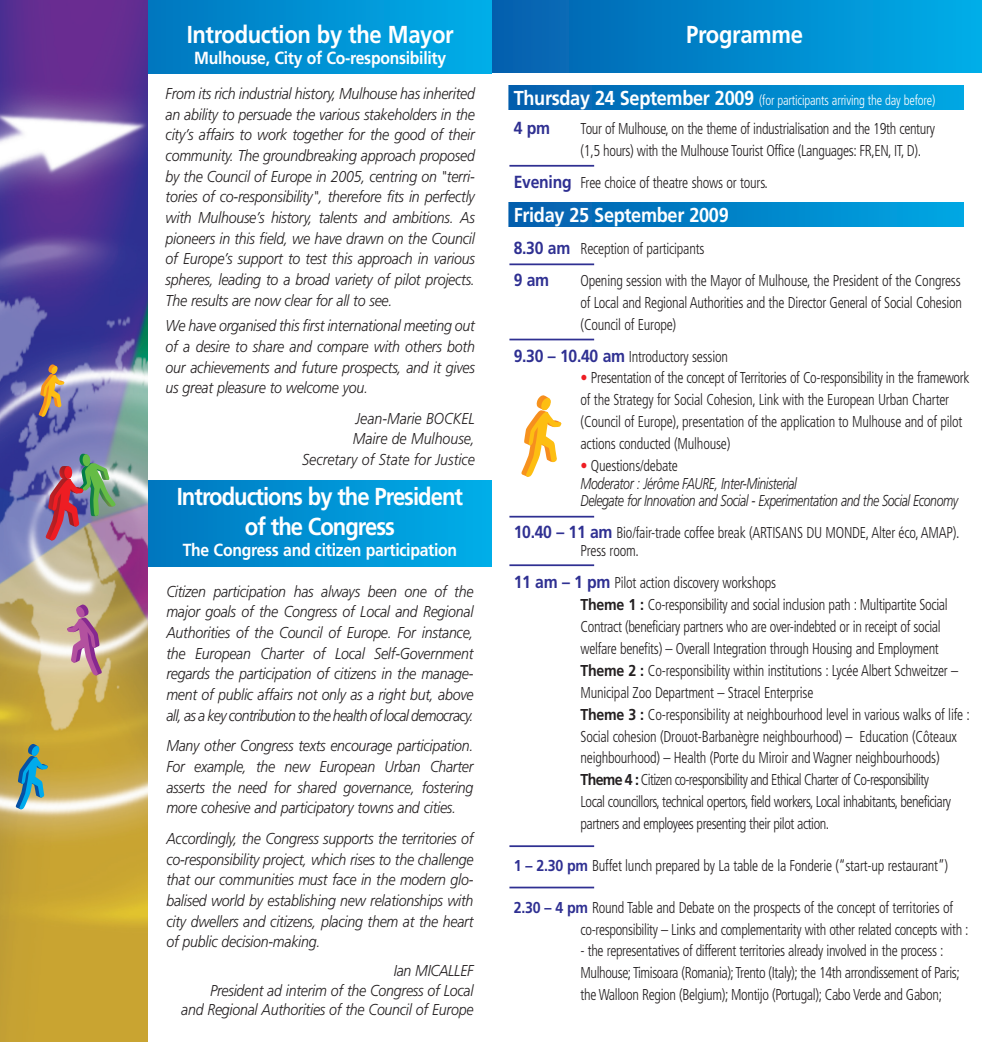
<style>
.page{position:relative;width:982px;height:1042px;background:#fff}
.page>*{position:absolute;margin:0;border:0;box-sizing:border-box;transform-origin:0 0}
.t1{font:700 24.5px/29.8px "Frutiger";letter-spacing:-.045em;color:#fff;text-align:center;scale:.9 1}
.t2{font:700 24.5px "Frutiger";letter-spacing:-.015em;color:#fff;scale:.9 1}
.t3{font:700 20.12px "Frutiger";letter-spacing:-.015em;color:#fff;scale:.9 1}
.t4{font:700 17.5px "Frutiger";letter-spacing:-.015em;color:#fff;scale:.9 1}
.t5{font:700 17.5px "Frutiger";color:#2f3092;scale:.9 1}
.t6{font:300 condensed 15.75px/21.9px "Frutiger";letter-spacing:-.02em;color:#231f20;scale:.9 1}
.t7{font:italic 300 15.75px/20.7px "Frutiger";letter-spacing:-.015em;color:#231f20;text-align:justify;scale:.9 1}
.t8{font:italic 300 15.75px/17.5px "Frutiger";letter-spacing:-.035em;color:#231f20;scale:.78 1}
.t9{font:300 condensed 14px "Frutiger";letter-spacing:-.015em;color:#fff;scale:.9 1}
.s1{font-weight:700;font-stretch:normal;font-size:20.12px}
.s2{font-weight:700;font-stretch:normal;font-size:17.5px;color:#2f3092}
.s3{color:#ee1d23}
.s4{font-style:normal;font-stretch:condensed;color:#ee1d23}
.s5{font-style:normal;font-stretch:condensed}
.s6{font-weight:700;font-stretch:normal}
.s7{font-weight:700;font-stretch:normal;color:#2f3092}
</style>
<div class="page">
<div style="left:508px;top:202px;width:455px;height:24px;background:linear-gradient(to right,#045dac,#00a7e4)"></div>
<div style="left:508px;top:86px;width:456px;height:24px;background:linear-gradient(to right,#045dac,#00a7e4)"></div>
<div style="left:491px;top:0;width:491px;height:73px;background:linear-gradient(to right,#045ead,#00aee9)"></div>
<svg style="left:521px;top:395px;width:41px;height:82px"></svg>
<hr style="left:509px;top:165px;width:85px;height:2px;background:#2f3092">
<hr style="left:509px;top:263px;width:85px;height:2px;background:#2f3092">
<hr style="left:509px;top:338px;width:85px;height:2px;background:#2f3092">
<hr style="left:509px;top:515px;width:85px;height:2px;background:#2f3092">
<hr style="left:509px;top:564px;width:85px;height:2px;background:#2f3092">
<hr style="left:509px;top:845px;width:85px;height:1px;background:#2f3092">
<hr style="left:509px;top:886px;width:85px;height:2px;background:#2f3092">
<svg style="left:148px;top:480px;width:343px;height:86px;background:#0091d3"></svg>
<svg style="left:148px;top:0;width:343px;height:73px;background:#0092d3"></svg>
<img style="left:0;top:0;width:148px;height:1041px">
<img style="left:44px;top:453px;width:72px;height:88px">
<div style="left:82px;top:454px;width:9px;height:12px;background:#65bc46;border-radius:50%"></div>
<svg style="left:66px;top:603px;width:37px;height:72px;background:#c1909a"></svg>
<svg style="left:38px;top:364px;width:27px;height:53px"></svg>
<svg style="left:15px;top:743px;width:33px;height:66px;background:#78a18f"></svg>
<h1 class="t2" style="left:187px;top:25px;width:298px">Introduction by the Mayor</h1>
<p class="t4" style="left:194px;top:51px;width:281px">Mulhouse, City of Co-responsibility</p>
<p class="t7" style="left:166px;top:84px;width:345px">From its rich industrial history, Mulhouse has inherited an ability to persuade the various stakeholders in the city’s affairs to work together for the good of their community. The groundbreaking approach proposed by the Council of Europe in 2005, centring on "terri&shy;tories of co-responsibility", therefore fits in perfectly with Mulhouse’s history, talents and ambitions. As pioneers in this field, we have drawn on the Council of Europe’s support to test this approach in various spheres, leading to a broad variety of pilot projects.<br>The results are now clear for all to see.</p>
<p class="t7" style="left:166px;top:316px;width:345px">We have organised this first international meeting out of a desire to share and compare with others both our achievements and future prospects, and it gives us great pleasure to welcome you.</p>
<p class="t7" style="left:302px;top:409px;width:193px;text-align:right">Jean-Marie BOCKEL<br>Maire de Mulhouse,<br>Secretary of State for Justice</p>
<h1 class="t1" style="left:177px;top:484px;width:319px">Introductions by the President of the Congress</h1>
<p class="t4" style="left:183px;top:543px;width:306px">The Congress and citizen participation</p>
<p class="t7" style="left:166px;top:582px;width:343px">Citizen participation has always been one of the major goals of the Congress of Local and Regional Authorities of the Council of Europe. For instance, the European Charter of Local Self-Government regards the participation of citizens in the manage&shy;ment of public affairs not only as a right but, above all, as a key contribution to the health of local democracy.</p>
<p class="t7" style="left:166px;top:736px;width:343px">Many other Congress texts encourage participation.<br>For example, the new European Urban Charter asserts the need for shared governance, fostering more cohesive and participatory towns and cities.</p>
<p class="t7" style="left:166px;top:829px;width:343px">Accordingly, the Congress supports the territories of co-responsibility project, which rises to the challenge that our communities must face in the modern glo&shy;balised world by establishing new relationships with city dwellers and citizens, placing them at the heart of public decision-making.</p>
<p class="t7" style="left:181px;top:962px;width:326px;line-height:19.2px;text-align:right">Ian MICALLEF<br>President ad interim of the Congress of Local<br>and Regional Authorities of the Council of Europe</p>
<h1 class="t2" style="left:686px;top:25px;width:131px">Programme</h1>
<p class="t9" style="left:514px;top:95px;width:470px"><span class="s1">Thursday 24 September 2009</span> (for participants arriving the day before)</p>
<p class="t5" style="left:514px;top:121px;width:42px">4 pm</p>
<p class="t6" style="left:580px;top:119px;width:395px">Tour of Mulhouse, on the theme of industrialisation and the 19th century (1,5 hours) with the Mulhouse Tourist Office (Languages: FR,EN, IT, D).</p>
<p class="t6" style="left:514px;top:173px;width:284px"><span class="s2">Evening</span> Free choice of theatre shows or tours.</p>
<p class="t3" style="left:514px;top:207px;width:240px">Friday 25 September 2009</p>
<p class="t6" style="left:514px;top:239px;width:213px"><span class="s2">8.30 am</span> Reception of participants</p>
<p class="t5" style="left:514px;top:273px;width:41px">9 am</p>
<p class="t6" style="left:580px;top:271px;width:425px;text-align:justify">Opening session with the Mayor of Mulhouse, the President of the Congress of Local and Regional Authorities and the Director General of Social Cohesion (Council of Europe)</p>
<p class="t6" style="left:514px;top:346px;width:240px"><span class="s2">9.30 – 10.40 am</span> Introductory session</p>
<p class="t6" style="left:580px;top:368px;width:434px"><span class="s3">•</span> Presentation of the concept of Territories of Co-responsibility in the framework of the Strategy for Social Cohesion, Link with the European Urban Charter (Council of Europe), presentation of the application to Mulhouse and of pilot actions conducted (Mulhouse)</p>
<p class="t8" style="left:580px;top:458px;width:486px"><span class="s4">•</span> <span class="s5">Questions/debate<br></span>Moderator : Jérôme FAURE, Inter-Ministerial<br>Delegate for Innovation and Social - Experimentation and the Social Economy</p>
<p class="t6" style="left:580px;top:525px;width:423px;line-height:17.5px;text-indent:-67px"><span class="s2">10.40 – 11 am</span> Bio/fair-trade coffee break (ARTISANS DU MONDE, Alter éco, AMAP).<br>Press room.</p>
<p class="t6" style="left:580px;top:573px;width:434px;text-indent:-67px"><span class="s2">11 am – 1 pm</span> Pilot action discovery workshops<br><span class="s6">Theme 1 :</span> Co-responsibility and social inclusion path : Multipartite Social Contract (beneficiary partners who are over-indebted or in receipt of social welfare benefits) – Overall Integration through Housing and Employment <span class="s6">Theme 2 :</span> Co-responsibility within institutions : Lycée Albert Schweitzer – Municipal Zoo Department – Stracel Enterprise<br><span class="s6">Theme 3 :</span> Co-responsibility at neighbourhood level in various walks of life :<br>Social cohesion (Drouot-Barbanègre neighbourhood) – Education (Côteaux neighbourhood) – Health (Porte du Miroir and Wagner neighbourhoods)<br><span class="s6">Theme 4 :</span> Citizen co-responsibility and Ethical Charter of Co-responsibility<br>Local councillors, technical opertors, field workers, Local inhabitants, beneficiary partners and employees presenting their pilot action.</p>
<p class="t6" style="left:514px;top:855px;width:484px"><span class="s7">1 – 2.30 pm</span> Buffet lunch prepared by La table de la Fonderie (“start-up restaurant”)</p>
<p class="t6" style="left:580px;top:897px;width:433px;text-indent:-67px"><span class="s7">2.30 – 4 pm</span> Round Table and Debate on the prospects of the concept of territories of co-responsibility – Links and complementarity with other related concepts with :</p>
<p class="t6" style="left:580px;top:941px;width:423px">- the representatives of different territories already involved in the process :<br>Mulhouse;Timisoara (Romania);Trento (Italy); the 14th arrondissement of Paris; the Walloon Region (Belgium); Montijo (Portugal); Cabo Verde and Gabon;</p>
</div>
